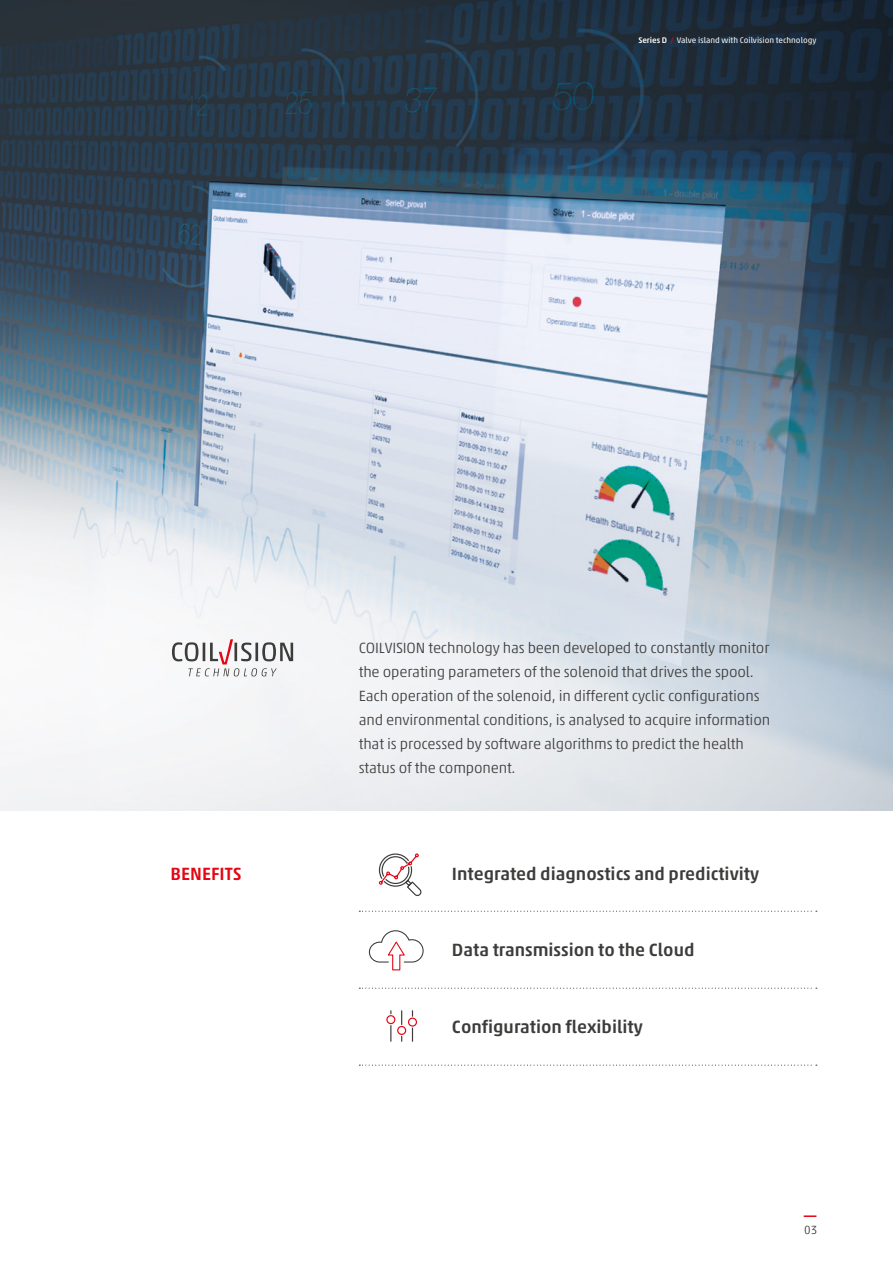
<style>
.page{position:relative;width:893px;height:1263px;background:#fff}
.page>*{position:absolute;margin:0;border:0;box-sizing:border-box;transform-origin:0 0}
.t1{font:500 18px "Akko W1 G";color:#3c3c3b}
.t2{font:500 18px "Akko W1 G";color:#e30613}
.t3{font:300 15px/24px "Akko W1 G";letter-spacing:-.01em;color:#3c3c3b}
.t4{font:300 12px "Akko W1 G";color:#3c3c3b}
.t5{font:8.25px "Akko W1 G";color:#f6f6f6}
.s1{font-weight:500;color:#fff}
.s2{color:#e30613}
</style>
<div class="page">
<img style="left:0;top:0;width:893px;height:810px">
<svg style="left:804px;top:1215px;width:12px;height:2px"></svg>
<svg style="left:359px;top:988px;width:458px;height:1px"></svg>
<svg style="left:359px;top:911px;width:458px;height:1px"></svg>
<svg style="left:359px;top:1064px;width:458px;height:2px"></svg>
<svg style="left:378px;top:853px;width:44px;height:43px"></svg>
<svg style="left:386px;top:1011px;width:31px;height:30px"></svg>
<svg style="left:368px;top:930px;width:56px;height:41px"></svg>
<svg style="left:172px;top:639px;width:121px;height:37px"></svg>
<p class="t5" style="left:638px;top:34px;width:180px"><span class="s1">Series D</span> <span class="s2">/</span> Valve island with Coilvision technology</p>
<p class="t3" style="left:359px;top:635px;width:413px">COILVISION technology has been developed to constantly monitor the operating parameters of the solenoid that drives the spool.<br>Each operation of the solenoid, in different cyclic configurations and environmental conditions, is analysed to acquire information that is processed by software algorithms to predict the health status of the component.</p>
<p class="t2" style="left:171px;top:860px;width:73px">BENEFITS</p>
<p class="t1" style="left:452px;top:860px;width:309px">Integrated diagnostics and predictivity</p>
<p class="t1" style="left:452px;top:937px;width:244px">Data transmission to the Cloud</p>
<p class="t1" style="left:452px;top:1013px;width:192px">Configuration flexibility</p>
<p class="t4" style="left:804px;top:1221px;width:15px">03</p>
</div>
